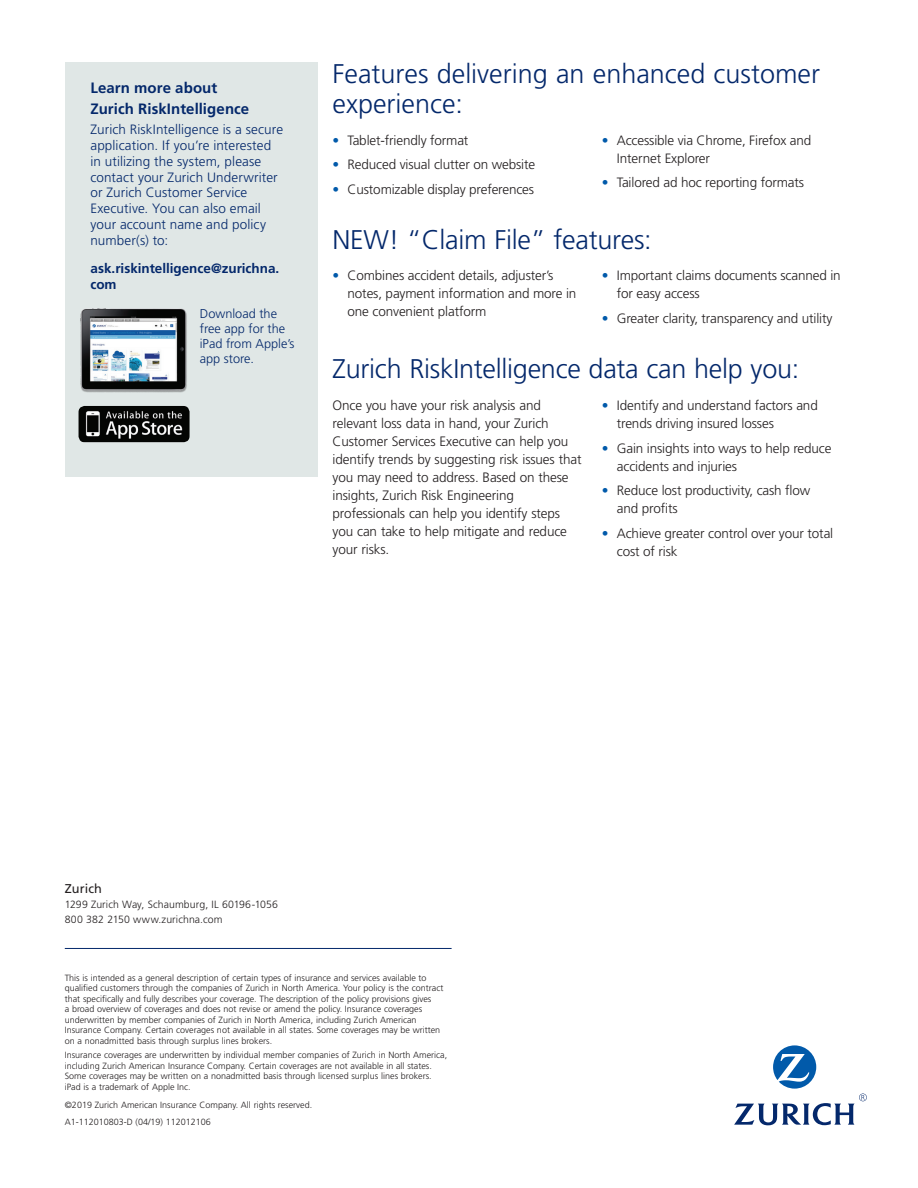
<style>
.page{position:relative;width:918px;height:1188px;background:#fff}
.page>*{position:absolute;margin:0;border:0;box-sizing:border-box;transform-origin:0 0}
.Body_Subhead_Lime{font:300 27px/30px "Frutiger LT Std";letter-spacing:-.01em;color:#04286b}
.Intro_Copy{font:700 15px/21px "Frutiger LT Std";letter-spacing:.005em;color:#04286b}
.Body_Subhead_Lime-2{font:300 13.65px/18px "Frutiger LT Std";letter-spacing:-.01em;color:#231f20}
.t1{font:300 13.5px/18px "Frutiger LT Std";letter-spacing:-.01em;color:#231f20}
.Intro_Copy-2{font:300 13.5px/15.8px "Frutiger LT Std";letter-spacing:.01em;color:#04286b}
.Intro_Copy-3{font:700 13.5px/15.8px "Frutiger LT Std";letter-spacing:-.005em;color:#04286b}
.t2{font:300 12.75px/15px "Frutiger LT Std";color:#04286b}
.Confetti_Roman{font:12.75px "Frutiger LT Std";letter-spacing:.005em;color:#231f20}
.Confetti_Light{font:300 10.5px/15px "Frutiger LT Std";letter-spacing:.01em;color:#231f20}
.Confetti_Light-2{font:300 9px/10.5px "Frutiger LT Std";color:#231f20}
.Reference_code{font:300 9px "Frutiger LT Std";color:#231f20}
.s1{color:#015aaa}
</style>
<div class="page">
<hr style="left:65px;top:948px;width:387px;height:1px;background:#04286b">
<svg style="left:734px;top:1045px;width:133px;height:80px"></svg>
<div style="left:65px;top:63px;width:253px;height:414px;background:#e0e7e6"></div>
<img style="left:79px;top:406px;width:111px;height:36px">
<img style="left:80px;top:308px;width:107px;height:85px">
<p class="Intro_Copy" style="left:90px;top:78px;width:160px">Learn more about<br>Zurich RiskIntelligence</p>
<p class="Intro_Copy-2" style="left:90px;top:122px;width:194px">Zurich RiskIntelligence is a secure application. If you’re interested in utilizing the system, please contact your Zurich Underwriter or Zurich Customer Service<br>Executive. You can also email your account name and policy number(s) to:</p>
<p class="Intro_Copy-3" style="left:90px;top:261px;width:190px">ask.riskintelligence@zurichna. com</p>
<p class="t2" style="left:200px;top:306px;width:96px">Download the free app for the iPad from Apple’s app store.</p>
<p class="Body_Subhead_Lime" style="left:333px;top:59px;width:489px">Features delivering an enhanced customer experience:</p>
<p class="t1" style="left:333px;top:131px;width:137px"><span class="s1">•</span> Tablet-friendly format</p>
<p class="t1" style="left:333px;top:156px;width:204px"><span class="s1">•</span> Reduced visual clutter on website</p>
<p class="t1" style="left:333px;top:181px;width:203px"><span class="s1">•</span> Customizable display preferences</p>
<p class="t1" style="left:617px;top:131px;width:196px;text-indent:-15px"><span class="s1">•</span> Accessible via Chrome, Firefox and<br>Internet Explorer</p>
<p class="t1" style="left:602px;top:174px;width:204px"><span class="s1">•</span> Tailored ad hoc reporting formats</p>
<p class="Body_Subhead_Lime" style="left:333px;top:225px;width:321px">NEW! “Claim File” features:</p>
<p class="t1" style="left:348px;top:267px;width:230px;text-indent:-15px"><span class="s1">•</span> Combines accident details, adjuster’s notes, payment information and more in one convenient platform</p>
<p class="t1" style="left:617px;top:267px;width:225px;text-indent:-15px"><span class="s1">•</span> Important claims documents scanned in for easy access</p>
<p class="t1" style="left:602px;top:310px;width:232px"><span class="s1">•</span> Greater clarity, transparency and utility</p>
<p class="Body_Subhead_Lime" style="left:333px;top:354px;width:468px">Zurich RiskIntelligence data can help you:</p>
<p class="Body_Subhead_Lime-2" style="left:333px;top:396px;width:250px">Once you have your risk analysis and relevant loss data in hand, your Zurich Customer Services Executive can help you identify trends by suggesting risk issues that you may need to address. Based on these insights, Zurich Risk Engineering professionals can help you identify steps you can take to help mitigate and reduce your risks.</p>
<p class="t1" style="left:617px;top:397px;width:202px;text-indent:-15px"><span class="s1">•</span> Identify and understand factors and trends driving insured losses</p>
<p class="t1" style="left:617px;top:439px;width:216px;text-indent:-15px"><span class="s1">•</span> Gain insights into ways to help reduce accidents and injuries</p>
<p class="t1" style="left:617px;top:482px;width:195px;text-indent:-15px"><span class="s1">•</span> Reduce lost productivity, cash flow and profits</p>
<p class="t1" style="left:617px;top:525px;width:218px;text-indent:-15px"><span class="s1">•</span> Achieve greater control over your total cost of risk</p>
<p class="Confetti_Roman" style="left:65px;top:881px;width:39px">Zurich</p>
<p class="Confetti_Light" style="left:65px;top:897px;width:215px">1299 Zurich Way, Schaumburg, IL 60196-1056<br>800 382 2150 www.zurichna.com</p>
<p class="Confetti_Light-2" style="left:65px;top:972px;width:380px">This is intended as a general description of certain types of insurance and services available to qualified customers through the companies of Zurich in North America. Your policy is the contract that specifically and fully describes your coverage. The description of the policy provisions gives<br>a broad overview of coverages and does not revise or amend the policy. Insurance coverages underwritten by member companies of Zurich in North America, including Zurich American Insurance Company. Certain coverages not available in all states. Some coverages may be written on a nonadmitted basis through surplus lines brokers.</p>
<p class="Confetti_Light-2" style="left:65px;top:1050px;width:384px">Insurance coverages are underwritten by individual member companies of Zurich in North America, including Zurich American Insurance Company. Certain coverages are not available in all states.<br>Some coverages may be written on a nonadmitted basis through licensed surplus lines brokers. iPad is a trademark of Apple Inc.</p>
<p class="Confetti_Light-2" style="left:65px;top:1099px;width:249px">©2019 Zurich American Insurance Company. All rights reserved.</p>
<p class="Reference_code" style="left:65px;top:1117px;width:148px">A1-112010803-D (04/19) 112012106</p>
</div>
